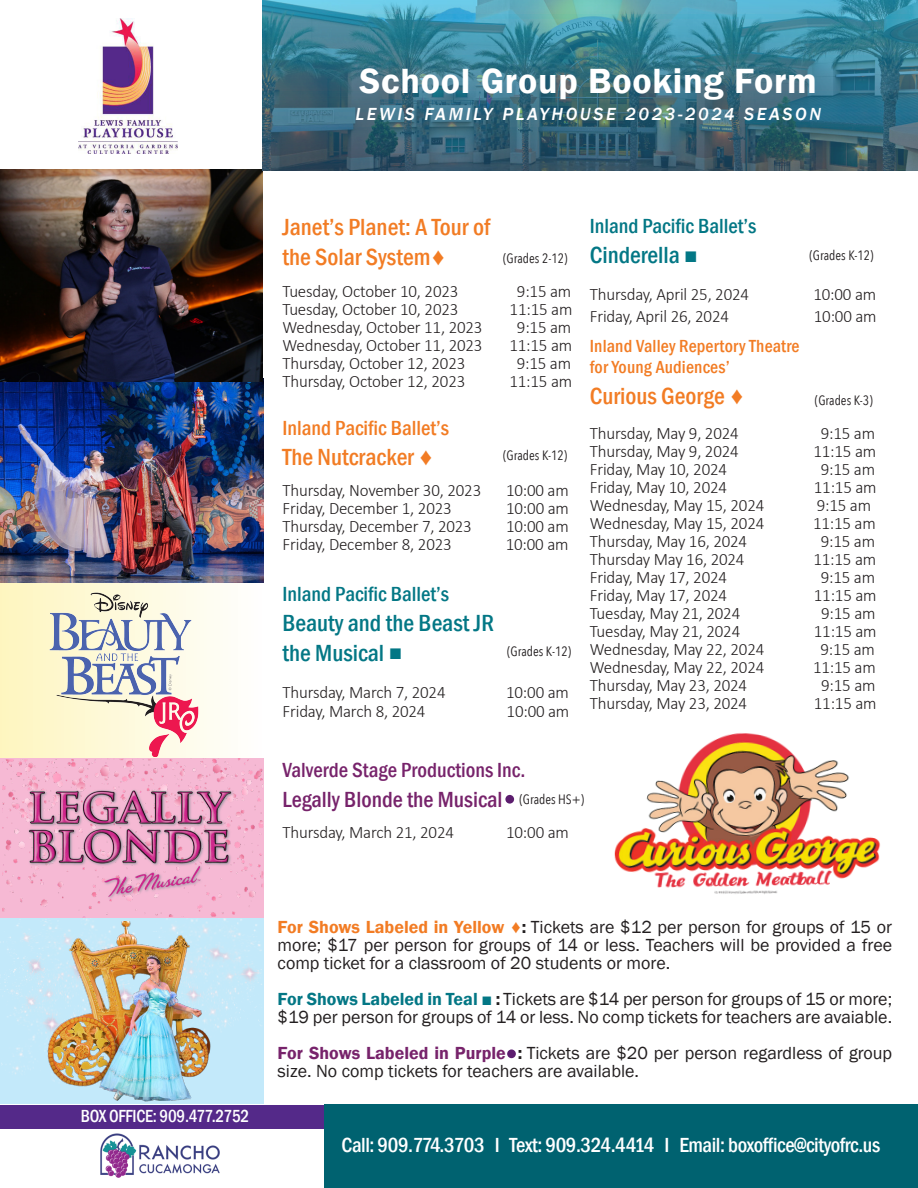
<style>
.page{position:relative;width:918px;height:1188px;background:#fff}
.page>*{position:absolute;margin:0;border:0;box-sizing:border-box;transform-origin:0 0}
.t1{font:600 36px "Franklin Gothic";letter-spacing:.02em;color:#fff}
.t2{font:500 condensed 24px "Franklin Gothic";color:#f27c24}
.t3{font:500 condensed 24px "Franklin Gothic";color:#037785}
.t4{font:500 condensed 22.5px "Franklin Gothic";color:#77236b}
.t5{font:500 condensed 21px "Franklin Gothic";letter-spacing:-.02em;color:#fff}
.t6{font:500 condensed 21px "Franklin Gothic";color:#037785}
.t7{font:500 condensed 21px "Franklin Gothic";color:#77236b}
.t8{font:500 condensed 21px "Franklin Gothic";color:#f27c24}
.t9{font:18px/18px "Franklin Gothic";color:#231f20}
.t10{font:500 condensed 18px "Franklin Gothic";letter-spacing:.01em;color:#f27c24}
.t11{font:italic 500 18px "Franklin Gothic";letter-spacing:.145em;color:#fff}
.t12{font:500 condensed 18px "Franklin Gothic";letter-spacing:-.015em;color:#fff;scale:.95 1}
.t13{font:300 17.4px "Calibri";letter-spacing:-.01em;color:#231f20}
.t14{font:13.5px "Avenir Next Condensed";color:#231f20}
.s1{font-size:22.5px}
.s2{font-weight:600;color:#f27c24}
.s3{font-weight:600}
.s4{font-weight:600;color:#037785}
.s5{font-weight:600;color:#77236b}
</style>
<div class="page">
<div style="left:0;top:582px;width:261px;height:179px;background:linear-gradient(to right,#fef5bf,#fefefd)"></div>
<img style="left:1px;top:378px;width:262px;height:204px">
<img style="left:0;top:169px;width:262px;height:212px">
<img style="left:262px;top:0;width:656px;height:170px">
<div style="left:0;top:1105px;width:325px;height:23px;background:#542989"></div>
<div style="left:324px;top:1105px;width:594px;height:83px;background:#006270"></div>
<img style="left:78px;top:19px;width:100px;height:135px">
<img style="left:100px;top:1133px;width:120px;height:45px">
<img style="left:44px;top:588px;width:164px;height:169px">
<div style="left:0;top:905px;width:264px;height:199px;background:#c3e9fa"></div>
<img style="left:39px;top:922px;width:186px;height:182px">
<img style="left:2px;top:758px;width:261px;height:160px">
<img style="left:0;top:772px;width:261px;height:133px">
<img style="left:614px;top:733px;width:266px;height:161px">
<div style="left:505px;top:795px;width:9px;height:9px;background:#5c1d6e;border-radius:50%"></div>
<div style="left:507px;top:1049px;width:9px;height:9px;background:#5c1d6e;border-radius:50%"></div>
<p class="t1" style="left:359px;top:59px;width:459px">School Group Booking Form</p>
<p class="t11" style="left:355px;top:103px;width:467px">LEWIS FAMILY PLAYHOUSE 2023-2024 SEASON</p>
<p class="t2" style="left:283px;top:211px;width:209px">Janet’s Planet: A Tour of</p>
<p class="t2" style="left:283px;top:241px;width:165px">the Solar System♦</p>
<p class="t13" style="left:283px;top:280px;width:177px">Tuesday, October 10, 2023</p>
<p class="t13" style="left:517px;top:280px;width:56px">9:15 am</p>
<p class="t13" style="left:283px;top:298px;width:177px">Tuesday, October 10, 2023</p>
<p class="t13" style="left:510px;top:298px;width:64px">11:15 am</p>
<p class="t13" style="left:283px;top:316px;width:201px">Wednesday, October 11, 2023</p>
<p class="t13" style="left:517px;top:316px;width:56px">9:15 am</p>
<p class="t13" style="left:283px;top:334px;width:201px">Wednesday, October 11, 2023</p>
<p class="t13" style="left:509px;top:334px;width:64px">11:15 am</p>
<p class="t13" style="left:283px;top:352px;width:184px">Thursday, October 12, 2023</p>
<p class="t13" style="left:517px;top:352px;width:56px">9:15 am</p>
<p class="t13" style="left:283px;top:370px;width:184px">Thursday, October 12, 2023</p>
<p class="t13" style="left:509px;top:370px;width:64px">11:15 am</p>
<p class="t8" style="left:283px;top:414px;width:168px">Inland Pacific Ballet’s</p>
<p class="t2" style="left:283px;top:441px;width:153px">The Nutcracker ♦</p>
<p class="t13" style="left:283px;top:480px;width:200px">Thursday, November 30, 2023</p>
<p class="t13" style="left:506px;top:480px;width:64px">10:00 am</p>
<p class="t13" style="left:283px;top:498px;width:171px">Friday, December 1, 2023</p>
<p class="t13" style="left:506px;top:498px;width:64px">10:00 am</p>
<p class="t13" style="left:283px;top:516px;width:191px">Thursday, December 7, 2023</p>
<p class="t13" style="left:506px;top:516px;width:64px">10:00 am</p>
<p class="t13" style="left:283px;top:534px;width:171px">Friday, December 8, 2023</p>
<p class="t13" style="left:506px;top:534px;width:64px">10:00 am</p>
<p class="t14" style="left:503px;top:246px;width:66px">(Grades 2-12)</p>
<p class="t14" style="left:503px;top:444px;width:66px">(Grades K-12)</p>
<p class="t6" style="left:283px;top:580px;width:168px">Inland Pacific Ballet’s</p>
<p class="t3" style="left:283px;top:607px;width:213px">Beauty and the Beast JR</p>
<p class="t3" style="left:283px;top:637px;width:121px">the Musical <span class="s1">■</span></p>
<p class="t13" style="left:283px;top:681px;width:165px">Thursday, March 7, 2024</p>
<p class="t13" style="left:506px;top:681px;width:64px">10:00 am</p>
<p class="t13" style="left:283px;top:700px;width:145px">Friday, March 8, 2024</p>
<p class="t13" style="left:507px;top:700px;width:64px">10:00 am</p>
<p class="t14" style="left:507px;top:640px;width:66px">(Grades K-12)</p>
<p class="t6" style="left:590px;top:212px;width:168px">Inland Pacific Ballet’s</p>
<p class="t3" style="left:590px;top:239px;width:110px">Cinderella <span class="s1">■</span></p>
<p class="t13" style="left:590px;top:284px;width:161px">Thursday, April 25, 2024</p>
<p class="t13" style="left:813px;top:284px;width:64px">10:00 am</p>
<p class="t13" style="left:590px;top:305px;width:141px">Friday, April 26, 2024</p>
<p class="t13" style="left:814px;top:305px;width:64px">10:00 am</p>
<p class="t10" style="left:590px;top:334px;width:211px">Inland Valley Repertory Theatre</p>
<p class="t10" style="left:590px;top:355px;width:141px">for Young Audiences’</p>
<p class="t2" style="left:590px;top:380px;width:157px">Curious George ♦</p>
<p class="t13" style="left:590px;top:422px;width:151px">Thursday, May 9, 2024</p>
<p class="t13" style="left:821px;top:422px;width:56px">9:15 am</p>
<p class="t13" style="left:590px;top:440px;width:151px">Thursday, May 9, 2024</p>
<p class="t13" style="left:813px;top:440px;width:64px">11:15 am</p>
<p class="t13" style="left:590px;top:458px;width:139px">Friday, May 10, 2024</p>
<p class="t13" style="left:821px;top:458px;width:56px">9:15 am</p>
<p class="t13" style="left:590px;top:476px;width:139px">Friday, May 10, 2024</p>
<p class="t13" style="left:814px;top:476px;width:64px">11:15 am</p>
<p class="t13" style="left:590px;top:494px;width:176px">Wednesday, May 15, 2024</p>
<p class="t13" style="left:817px;top:494px;width:56px">9:15 am</p>
<p class="t13" style="left:590px;top:512px;width:176px">Wednesday, May 15, 2024</p>
<p class="t13" style="left:813px;top:512px;width:64px">11:15 am</p>
<p class="t13" style="left:590px;top:530px;width:159px">Thursday, May 16, 2024</p>
<p class="t13" style="left:821px;top:530px;width:56px">9:15 am</p>
<p class="t13" style="left:590px;top:548px;width:156px">Thursday May 16, 2024</p>
<p class="t13" style="left:813px;top:548px;width:64px">11:15 am</p>
<p class="t13" style="left:590px;top:566px;width:139px">Friday, May 17, 2024</p>
<p class="t13" style="left:821px;top:566px;width:56px">9:15 am</p>
<p class="t13" style="left:590px;top:584px;width:139px">Friday, May 17, 2024</p>
<p class="t13" style="left:814px;top:584px;width:64px">11:15 am</p>
<p class="t13" style="left:590px;top:602px;width:152px">Tuesday, May 21, 2024</p>
<p class="t13" style="left:821px;top:602px;width:56px">9:15 am</p>
<p class="t13" style="left:590px;top:620px;width:152px">Tuesday, May 21, 2024</p>
<p class="t13" style="left:814px;top:620px;width:64px">11:15 am</p>
<p class="t13" style="left:590px;top:638px;width:176px">Wednesday, May 22, 2024</p>
<p class="t13" style="left:821px;top:638px;width:56px">9:15 am</p>
<p class="t13" style="left:590px;top:656px;width:176px">Wednesday, May 22, 2024</p>
<p class="t13" style="left:813px;top:656px;width:64px">11:15 am</p>
<p class="t13" style="left:590px;top:674px;width:159px">Thursday, May 23, 2024</p>
<p class="t13" style="left:821px;top:674px;width:56px">9:15 am</p>
<p class="t13" style="left:590px;top:692px;width:159px">Thursday, May 23, 2024</p>
<p class="t13" style="left:814px;top:692px;width:64px">11:15 am</p>
<p class="t14" style="left:810px;top:244px;width:66px">(Grades K-12)</p>
<p class="t14" style="left:815px;top:388px;width:59px">(Grades K-3)</p>
<p class="t7" style="left:283px;top:756px;width:244px">Valverde Stage Productions Inc.</p>
<p class="t4" style="left:283px;top:785px;width:222px">Legally Blonde the Musical</p>
<p class="t13" style="left:283px;top:822px;width:173px">Thursday, March 21, 2024</p>
<p class="t13" style="left:506px;top:822px;width:64px">10:00 am</p>
<p class="t14" style="left:519px;top:788px;width:66px">(Grades HS+)</p>
<p class="t12" style="left:81px;top:1104px;width:179px">BOX OFFICE: 909.477.2752</p>
<p class="t9" style="left:278px;top:918px;width:616px;text-align:justify"><span class="s2">For Shows Labeled in Yellow ♦</span><span class="s3">:</span> Tickets are $12 per person for groups of 15 or more; $17 per person for groups of 14 or less. Teachers will be provided a free comp ticket for a classroom of 20 students or more.</p>
<p class="t9" style="left:278px;top:990px;width:616px"><span class="s4">For Shows Labeled in Teal ■</span> <span class="s3">:</span> Tickets are $14 per person for groups of 15 or more; $19 per person for groups of 14 or less. No comp tickets for teachers are avaiable.</p>
<p class="t9" style="left:278px;top:1044px;width:616px"><span class="s5">For Shows Labeled in Purple</span> <span class="s3">:</span> Tickets are $20 per person regardless of group size. No comp tickets for teachers are available.</p>
<p class="t5" style="left:341px;top:1131px;width:540px">Call: 909.774.3703 I Text: 909.324.4414 I Email: boxoffice@cityofrc.us</p>
</div>
